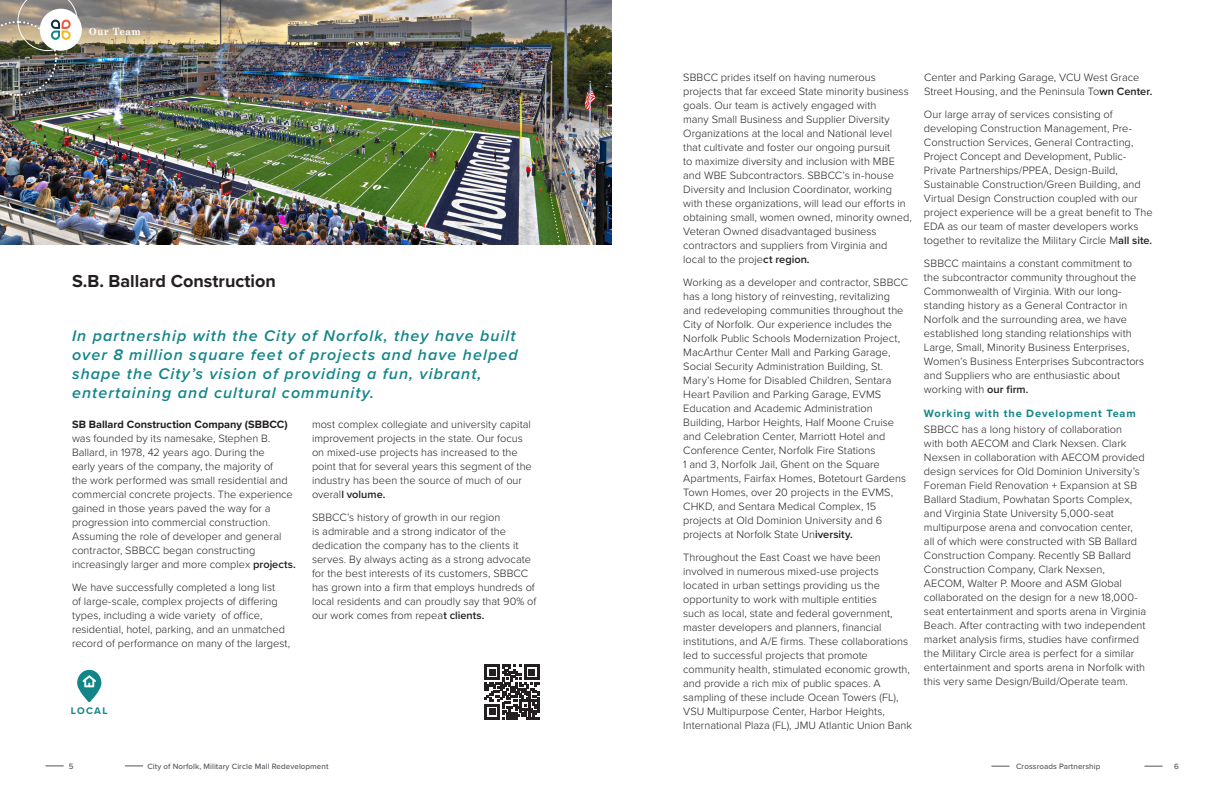
<style>
.page{position:relative;width:1224px;height:792px;background:#fff}
.page>*{position:absolute;margin:0;border:0;box-sizing:border-box;transform-origin:0 0}
.CS_Heading{font:700 18px "Proxima Nova";color:#231f20}
.Section_Statement{font:italic 600 16px/19.2px "Proxima Nova";letter-spacing:.07em;color:#128589}
.t1{font:300 11px/14px "Proxima Nova";color:#231f20}
.Section_Sub_Heading{font:700 11px "Proxima Nova";letter-spacing:.08em;color:#128589}
.Date_Quals_Info{font:700 10px "Grad";letter-spacing:.09em;color:#fff}
.Section_Heading_Desc{font:700 10px "Proxima Nova";letter-spacing:.125em;color:#128589}
.t2{font:500 8px "Proxima Nova";letter-spacing:.01em;color:#51555a}
.s1{font-weight:700}
.s2{font-weight:600}
</style>
<div class="page">
<img style="left:0;top:0;width:612px;height:244px">
<svg style="left:485px;top:665px;width:54px;height:54px"></svg>
<svg style="left:77px;top:670px;width:24px;height:32px"></svg>
<svg style="left:991px;top:766px;width:19px;height:1px"></svg>
<svg style="left:125px;top:766px;width:18px;height:1px"></svg>
<svg style="left:1144px;top:766px;width:19px;height:1px"></svg>
<svg style="left:46px;top:766px;width:18px;height:1px"></svg>
<div style="left:41px;top:10px;width:39px;height:39px;background:#fff;border-radius:50%"></div>
<div style="left:40px;top:9px;width:42px;height:42px;border:3px solid #fff;border-radius:50%"></div>
<img style="left:0;top:0;width:77px;height:97px">
<p class="Date_Quals_Info" style="left:89px;top:26px;width:53px">Our Team</p>
<p class="CS_Heading" style="left:72px;top:268px;width:205px">S.B. Ballard Construction</p>
<p class="Section_Statement" style="left:72px;top:325px;width:447px">In partnership with the City of Norfolk, they have built over 8 million square feet of projects and have helped shape the City’s vision of providing a fun, vibrant, entertaining and cultural community.</p>
<p class="t1" style="left:72px;top:417px;width:225px"><span class="s1">SB Ballard Construction Company (SBBCC) </span>was founded by its namesake, Stephen B.<br>Ballard, in 1978, 42 years ago. During the<br>early years of the company, the majority of<br>the work performed was small residential and commercial concrete projects. The experience gained in those years paved the way for a progression into commercial construction.<br>Assuming the role of developer and general contractor, SBBCC began constructing increasingly larger and more complex <span class="s2">projects.</span></p>
<p class="t1" style="left:72px;top:580px;width:220px">We have successfully completed a long list<br>of large-scale, complex projects of differing types, including a wide variety of office, residential, hotel, parking, and an unmatched record of performance on many of the largest,</p>
<p class="t1" style="left:312px;top:417px;width:221px">most complex collegiate and university capital improvement projects in the state. Our focus on mixed-use projects has increased to the point that for several years this segment of the industry has been the source of much of our overal<span class="s2">l volume.</span></p>
<p class="t1" style="left:312px;top:510px;width:226px">SBBCC’s history of growth in our region<br>is admirable and a strong indicator of the dedication the company has to the clients it serves. By always acting as a strong advocate for the best interests of its customers, SBBCC has grown into a firm that employs hundreds of local residents and can proudly say that 90% of our work comes from repea<span class="s2">t clients.</span></p>
<p class="Section_Heading_Desc" style="left:71px;top:703px;width:38px">LOCAL</p>
<p class="t1" style="left:683px;top:69px;width:230px">SBBCC prides itself on having numerous projects that far exceed State minority business goals. Our team is actively engaged with<br>many Small Business and Supplier Diversity Organizations at the local and National level that cultivate and foster our ongoing pursuit<br>to maximize diversity and inclusion with MBE and WBE Subcontractors. SBBCC’s in-house Diversity and Inclusion Coordinator, working with these organizations, will lead our efforts in obtaining small, women owned, minority owned, Veteran Owned disadvantaged business contractors and suppliers from Virginia and local to the proje<span class="s2">ct region.</span></p>
<p class="t1" style="left:683px;top:274px;width:226px">Working as a developer and contractor, SBBCC has a long history of reinvesting, revitalizing and redeveloping communities throughout the City of Norfolk. Our experience includes the Norfolk Public Schools Modernization Project, MacArthur Center Mall and Parking Garage, Social Security Administration Building, St.<br>Mary’s Home for Disabled Children, Sentara Heart Pavilion and Parking Garage, EVMS Education and Academic Administration Building, Harbor Heights, Half Moone Cruise and Celebration Center, Marriott Hotel and Conference Center, Norfolk Fire Stations<br>1 and 3, Norfolk Jail, Ghent on the Square Apartments, Fairfax Homes, Botetourt Gardens Town Homes, over 20 projects in the EVMS, CHKD, and Sentara Medical Complex, 15 projects at Old Dominion University and 6 projects at Norfolk State Un<span class="s2">iversity.</span></p>
<p class="t1" style="left:683px;top:549px;width:230px">Throughout the East Coast we have been involved in numerous mixed-use projects located in urban settings providing us the opportunity to work with multiple entities<br>such as local, state and federal government, master developers and planners, financial institutions, and A/E firms. These collaborations led to successful projects that promote community health, stimulated economic growth, and provide a rich mix of public spaces. A sampling of these include Ocean Towers (FL), VSU Multipurpose Center, Harbor Heights, International Plaza (FL), JMU Atlantic Union Bank</p>
<p class="t1" style="left:924px;top:69px;width:230px">Center and Parking Garage, VCU West Grace<br>Street Housing, and the Peninsula To<span class="s2">wn Center.</span></p>
<p class="t1" style="left:924px;top:106px;width:230px">Our large array of services consisting of developing Construction Management, Pre-Construction Services, General Contracting, Project Concept and Development, Public-Private Partnerships/PPEA, Design-Build, Sustainable Construction/Green Building, and Virtual Design Construction coupled with our project experience will be a great benefit to The EDA as our team of master developers works together to revitalize the Military Circle M<span class="s2">all site.</span></p>
<p class="t1" style="left:924px;top:255px;width:222px">SBBCC maintains a constant commitment to the subcontractor community throughout the Commonwealth of Virginia. With our long&shy;standing history as a General Contractor in Norfolk and the surrounding area, we have established long standing relationships with Large, Small, Minority Business Enterprises, Women’s Business Enterprises Subcontractors and Suppliers who are enthusiastic about working with <span class="s2">our firm.</span></p>
<p class="Section_Sub_Heading" style="left:924px;top:405px;width:213px">Working with the Development Team</p>
<p class="t1" style="left:924px;top:422px;width:224px">SBBCC has a long history of collaboration<br>with both AECOM and Clark Nexsen. Clark Nexsen in collaboration with AECOM provided design services for Old Dominion University’s Foreman Field Renovation + Expansion at SB Ballard Stadium, Powhatan Sports Complex, and Virginia State University 5,000-seat multipurpose arena and convocation center,<br>all of which were constructed with SB Ballard Construction Company. Recently SB Ballard Construction Company, Clark Nexsen, AECOM, Walter P. Moore and ASM Global collaborated on the design for a new 18,000- seat entertainment and sports arena in Virginia Beach. After contracting with two independent market analysis firms, studies have confirmed the Military Circle area is perfect for a similar entertainment and sports arena in Norfolk with this very same Design/Build/Operate team.</p>
<p class="t2" style="left:69px;top:760px;width:6px">5</p>
<p class="t2" style="left:147px;top:760px;width:183px">City of Norfolk, Military Circle Mall Redevelopment</p>
<p class="t2" style="left:1016px;top:761px;width:86px">Crossroads Partnership</p>
<p class="t2" style="left:1174px;top:761px;width:6px">6</p>
</div>
